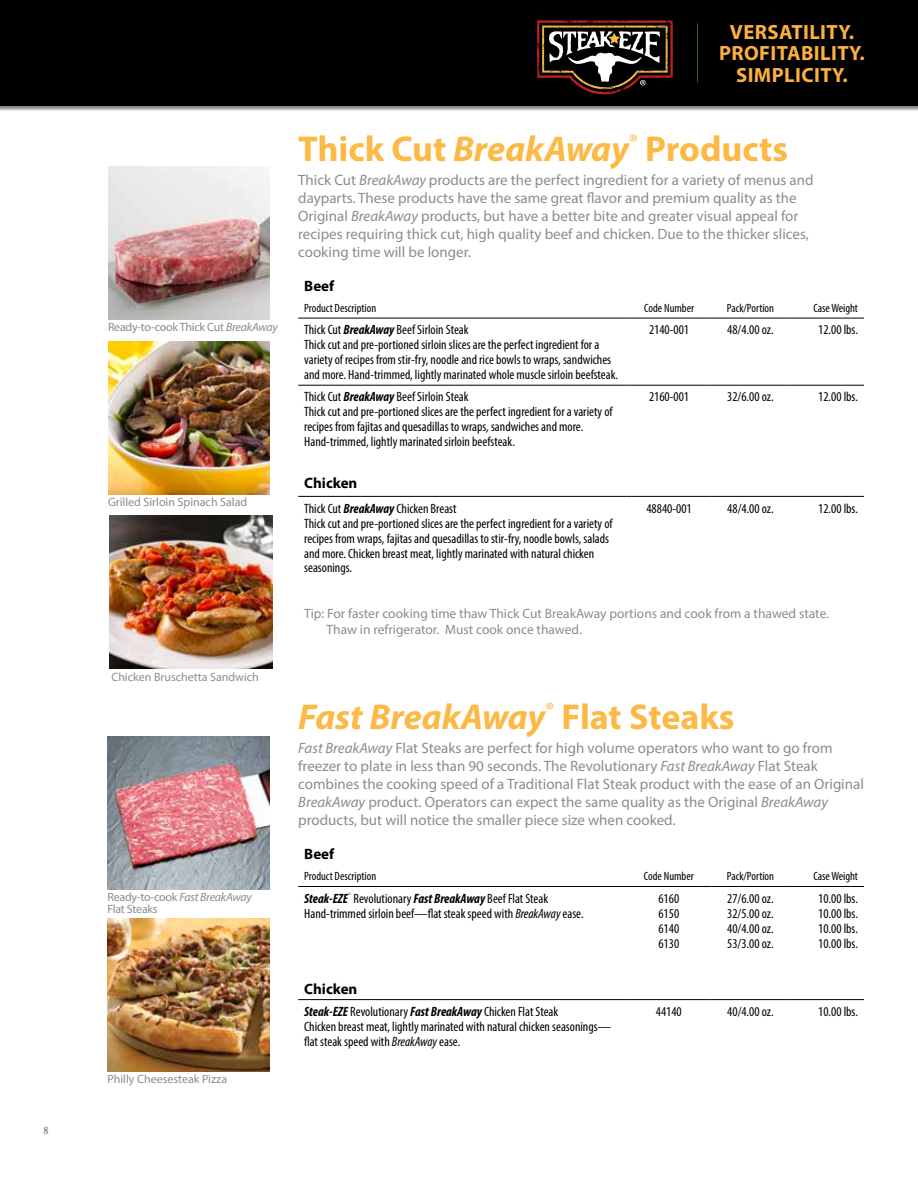
<style>
.page{position:relative;width:918px;height:1188px;background:#fff}
.page>*{position:absolute;margin:0;border:0;box-sizing:border-box;transform-origin:0 0}
.t1{font:700 36px "Myriad Pro";color:#fdb945}
.t2{font:italic 700 36px "Myriad Pro";color:#fdb945}
.t3{font:700 20.7px/21.5px "Myriad Pro";letter-spacing:.02em;color:#fbb040;text-align:center}
.t4{font:15px/18px "Myriad Pro";color:#8a8c8e}
.t5{font:700 15px "Myriad Pro";color:#000}
.t6{font:condensed 13.5px/15px "Myriad Pro";color:#000}
.t7{font:13.5px/16.2px "Myriad Pro";color:#8a8c8e}
.t8{font:condensed 12px "Myriad Pro";color:#000}
.t9{font:12px "Myriad Pro";color:#8a8c8e}
.t10{font:12px/12px "Myriad Pro";letter-spacing:-.02em;color:#8a8c8e}
.t11{font:10.5px "Times";color:#58595b}
.s1{font-style:italic}
.s2{font-weight:700;font-style:italic}
.s3{font-style:normal}
</style>
<div class="page">
<div style="left:0;top:0;width:918px;height:112px;background:#000;opacity:.5"></div>
<div style="left:0;top:0;width:918px;height:106px;background:#000"></div>
<svg style="left:537px;top:20px;width:136px;height:75px"></svg>
<hr style="left:697px;top:23px;width:1px;height:59px;background:#fdb945">
<img style="left:107px;top:736px;width:162px;height:153px">
<img style="left:108px;top:341px;width:162px;height:153px">
<hr style="left:298px;top:318px;width:328px;height:1px;background:#000">
<hr style="left:626px;top:318px;width:86px;height:1px;background:#000">
<hr style="left:712px;top:318px;width:77px;height:1px;background:#000">
<hr style="left:789px;top:318px;width:75px;height:1px;background:#000">
<hr style="left:298px;top:385px;width:328px;height:1px;background:#000">
<hr style="left:626px;top:385px;width:86px;height:1px;background:#000">
<hr style="left:712px;top:385px;width:77px;height:1px;background:#000">
<hr style="left:789px;top:385px;width:75px;height:1px;background:#000">
<hr style="left:298px;top:496px;width:328px;height:1px;background:#000">
<hr style="left:626px;top:496px;width:86px;height:1px;background:#000">
<hr style="left:712px;top:496px;width:77px;height:1px;background:#000">
<hr style="left:789px;top:496px;width:75px;height:1px;background:#000">
<hr style="left:298px;top:886px;width:328px;height:1px;background:#000">
<hr style="left:626px;top:886px;width:86px;height:1px;background:#000">
<hr style="left:712px;top:886px;width:77px;height:1px;background:#000">
<hr style="left:789px;top:886px;width:75px;height:1px;background:#000">
<hr style="left:298px;top:999px;width:328px;height:1px;background:#000">
<hr style="left:626px;top:999px;width:86px;height:1px;background:#000">
<hr style="left:712px;top:999px;width:77px;height:1px;background:#000">
<hr style="left:789px;top:999px;width:75px;height:1px;background:#000">
<img style="left:107px;top:918px;width:162px;height:153px">
<img style="left:109px;top:516px;width:164px;height:153px">
<img style="left:108px;top:166px;width:162px;height:153px">
<p class="t11" style="left:43px;top:1121px;width:7px">8</p>
<h2 class="t3" style="left:719px;top:20px;width:147px">VERSATILITY.<br>PROFITABILITY.<br>SIMPLICITY.</h2>
<p class="t10" style="left:108px;top:321px;width:171px">Ready-to-cook Thick Cut <span class="s1">BreakAway</span></p>
<p class="t9" style="left:108px;top:495px;width:141px">Grilled Sirloin Spinach Salad</p>
<p class="t9" style="left:111px;top:669px;width:149px">Chicken Bruschetta Sandwich</p>
<p class="t10" style="left:107px;top:891px;width:146px">Ready-to-cook <span class="s1">Fast BreakAway<br></span>Flat Steaks</p>
<p class="t9" style="left:107px;top:1072px;width:121px">Philly Cheesesteak Pizza</p>
<h1 class="t1" style="left:298px;top:125px;width:491px">Thick Cut <span class="s1">BreakAway</span><sup>®</sup> Products</h1>
<p class="t4" style="left:298px;top:171px;width:517px">Thick Cut <span class="s1">BreakAway</span> products are the perfect ingredient for a variety of menus and dayparts. These products have the same great flavor and premium quality as the Original <span class="s1">BreakAway</span> products, but have a better bite and greater visual appeal for recipes requiring thick cut, high quality beef and chicken. Due to the thicker slices, cooking time will be longer.</p>
<p class="t5" style="left:304px;top:276px;width:32px">Beef</p>
<p class="t8" style="left:304px;top:301px;width:74px">Product Description</p>
<p class="t8" style="left:644px;top:301px;width:51px">Code Number</p>
<p class="t8" style="left:727px;top:301px;width:49px">Pack/Portion</p>
<p class="t8" style="left:813px;top:301px;width:46px">Case Weight</p>
<p class="t6" style="left:304px;top:322px;width:316px">Thick Cut <span class="s2">BreakAway</span> Beef Sirloin Steak<br>Thick cut and pre-portioned sirloin slices are the perfect ingredient for a variety of recipes from stir-fry, noodle and rice bowls to wraps, sandwiches and more. Hand-trimmed, lightly marinated whole muscle sirloin beefsteak.</p>
<p class="t6" style="left:649px;top:322px;width:42px">2140-001</p>
<p class="t6" style="left:727px;top:322px;width:48px">48/4.00 oz.</p>
<p class="t6" style="left:818px;top:322px;width:41px">12.00 lbs.</p>
<p class="t6" style="left:304px;top:389px;width:310px">Thick Cut <span class="s2">BreakAway</span> Beef Sirloin Steak<br>Thick cut and pre-portioned slices are the perfect ingredient for a variety of recipes from fajitas and quesadillas to wraps, sandwiches and more.<br>Hand-trimmed, lightly marinated sirloin beefsteak.</p>
<p class="t6" style="left:649px;top:389px;width:42px">2160-001</p>
<p class="t6" style="left:727px;top:389px;width:48px">32/6.00 oz.</p>
<p class="t6" style="left:818px;top:389px;width:41px">12.00 lbs.</p>
<p class="t5" style="left:304px;top:473px;width:55px">Chicken</p>
<p class="t6" style="left:304px;top:500px;width:310px">Thick Cut <span class="s2">BreakAway</span> Chicken Breast<br>Thick cut and pre-portioned slices are the perfect ingredient for a variety of recipes from wraps, fajitas and quesadillas to stir-fry, noodle bowls, salads and more. Chicken breast meat, lightly marinated with natural chicken seasonings.</p>
<p class="t6" style="left:646px;top:500px;width:47px">48840-001</p>
<p class="t6" style="left:727px;top:500px;width:48px">48/4.00 oz.</p>
<p class="t6" style="left:818px;top:500px;width:41px">12.00 lbs.</p>
<p class="t7" style="left:327px;top:605px;width:504px;text-indent:-22px">Tip: For faster cooking time thaw Thick Cut BreakAway portions and cook from a thawed state.<br>Thaw in refrigerator. Must cook once thawed.</p>
<h1 class="t2" style="left:298px;top:694px;width:438px">Fast BreakAway<sup>®</sup> <span class="s3">Flat Steaks</span></h1>
<p class="t4" style="left:298px;top:739px;width:567px"><span class="s1">Fast BreakAway</span> Flat Steaks are perfect for high volume operators who want to go from freezer to plate in less than 90 seconds. The Revolutionary <span class="s1">Fast BreakAway</span> Flat Steak combines the cooking speed of a Traditional Flat Steak product with the ease of an Original <span class="s1">BreakAway</span> product. Operators can expect the same quality as the Original <span class="s1">BreakAway </span>products, but will notice the smaller piece size when cooked.</p>
<p class="t5" style="left:304px;top:845px;width:32px">Beef</p>
<p class="t8" style="left:304px;top:869px;width:74px">Product Description</p>
<p class="t8" style="left:644px;top:869px;width:51px">Code Number</p>
<p class="t8" style="left:727px;top:869px;width:49px">Pack/Portion</p>
<p class="t8" style="left:813px;top:869px;width:46px">Case Weight</p>
<p class="t6" style="left:304px;top:891px;width:281px"><span class="s2">Steak-EZE</span><sup>®</sup> Revolutionary <span class="s2">Fast BreakAway</span> Beef Flat Steak<br>Hand-trimmed sirloin beef—flat steak speed with <span class="s1">BreakAway</span> ease.</p>
<p class="t6" style="left:658px;top:890px;width:22px;text-align:justify">6160<br>6150<br>6140<br>6130</p>
<p class="t6" style="left:727px;top:890px;width:48px;text-align:justify">27/6.00 oz.<br>32/5.00 oz.<br>40/4.00 oz.<br>53/3.00 oz.</p>
<p class="t6" style="left:818px;top:890px;width:41px;text-align:justify">10.00 lbs.<br>10.00 lbs.<br>10.00 lbs.<br>10.00 lbs.</p>
<p class="t5" style="left:304px;top:979px;width:55px">Chicken</p>
<p class="t6" style="left:304px;top:1004px;width:309px"><span class="s2">Steak-EZE</span> Revolutionary <span class="s2">Fast BreakAway</span> Chicken Flat Steak<br>Chicken breast meat, lightly marinated with natural chicken seasonings— flat steak speed with <span class="s1">BreakAway</span> ease.</p>
<p class="t6" style="left:656px;top:1004px;width:27px">44140</p>
<p class="t6" style="left:727px;top:1004px;width:48px">40/4.00 oz.</p>
<p class="t6" style="left:818px;top:1004px;width:41px">10.00 lbs.</p>
</div>
